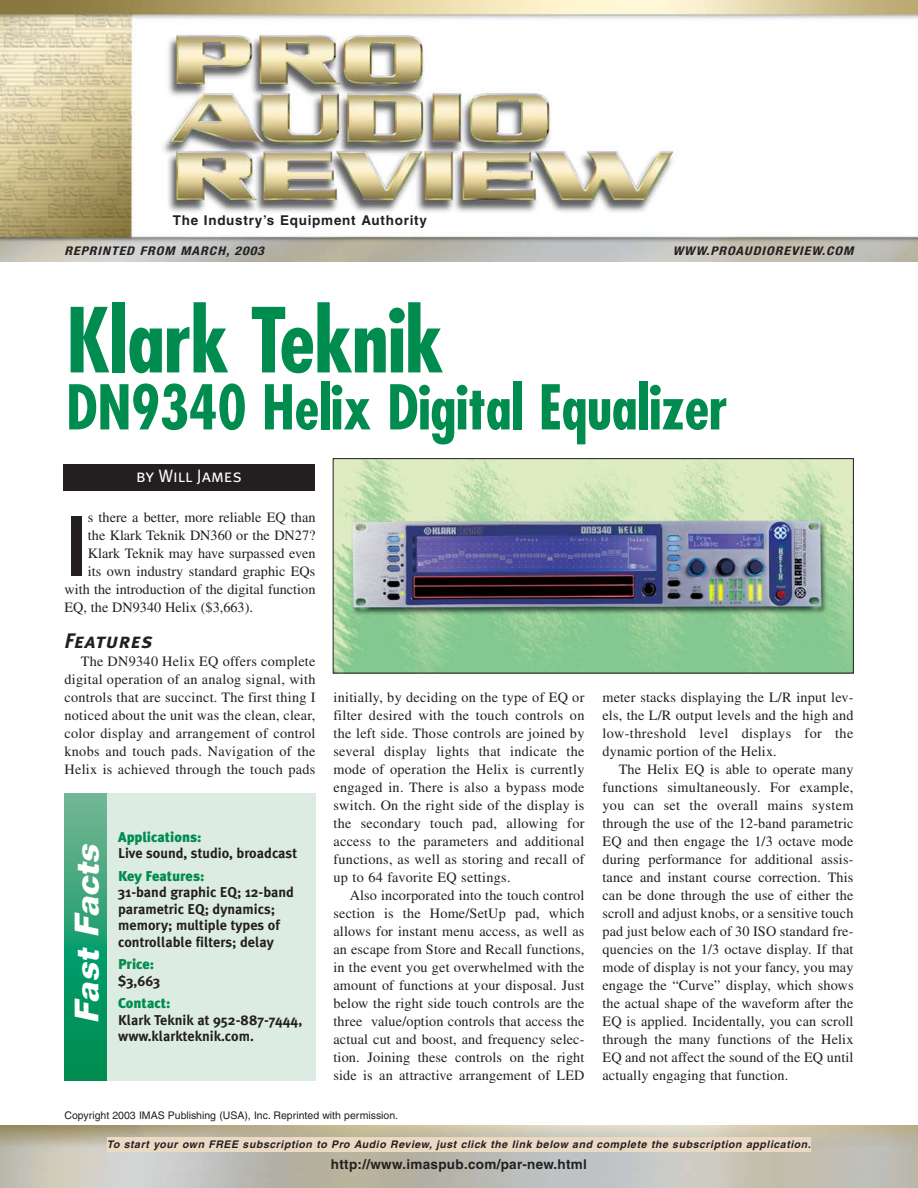
<style>
.page{position:relative;width:918px;height:1188px;background:#fff}
.page>*{position:absolute;margin:0;border:0;box-sizing:border-box;transform-origin:0 0}
.t1{font:700 condensed 87px "Futura";letter-spacing:-.01em;color:#008c4e}
.t2{font:700 condensed 84.6px "Frutiger";color:#231f20}
.t3{font:700 condensed 60px "Futura";letter-spacing:-.01em;color:#008c4e}
.t4{font:italic 700 33.15px "Folio";color:#fff}
.t5{font:italic 21px "Meta Plus Bold Caps";letter-spacing:.02em;color:#231f20}
.t6{font:18px "Meta Plus Normal Caps";color:#fff}
.t7{font:14.25px/18px "Times";letter-spacing:.01em;color:#231f20;text-align:justify}
.t8{font:700 14.25px/16.5px "Meta Plus";color:#231f20}
.t9{font:900 14.25px "Meta Plus";color:#008c4e}
.t10{font:700 13.5px "Helvetica";letter-spacing:.02em;color:#231f20}
.t11{font:700 13.5px "Helvetica";letter-spacing:.055em;color:#231f20}
.t12{font:italic 700 condensed 12px "Helvetica Neue";letter-spacing:.07em;color:#231f20;scale:1.15 1}
.t13{font:italic 700 10.5px "Helvetica";letter-spacing:.055em;color:#231f20}
.t14{font:10.5px "Helvetica";color:#231f20}
</style>
<div class="page">
<img style="left:0;top:0;width:918px;height:262px">
<img style="left:0;top:1126px;width:918px;height:62px">
<div style="left:107px;top:1137px;width:704px;height:15px;background:#eadac4"></div>
<div style="left:171px;top:214px;width:410px;height:17px;background:#fff"></div>
<div style="left:63px;top:464px;width:252px;height:27px;background:#231f20"></div>
<img style="left:335px;top:460px;width:517px;height:211px">
<div style="left:333px;top:458px;width:521px;height:215px;border:1px solid #231f20"></div>
<div style="left:64px;top:794px;width:252px;height:287px;background:#ddece3"></div>
<svg style="left:64px;top:794px;width:42px;height:287px;background:#27a070"></svg>
<p class="t11" style="left:173px;top:216px;width:256px">The Industry’s Equipment Authority</p>
<p class="t12" style="left:64px;top:246px;width:175px">REPRINTED FROM MARCH, 2003</p>
<p class="t12" style="left:673px;top:246px;width:159px">WWW.PROAUDIOREVIEW.COM</p>
<h1 class="t1" style="left:66px;top:302px;width:379px">Klark Teknik</h1>
<h3 class="t3" style="left:66px;top:381px;width:663px">DN9340 Helix Digital Equalizer</h3>
<p class="t6" style="left:136px;top:466px;width:107px">by Will James</p>
<h2 class="t2" style="left:64px;top:513px;width:25px">I</h2>
<p class="t7" style="left:88px;top:510px;width:229px">s there a better, more reliable EQ than</p>
<p class="t7" style="left:88px;top:528px;width:229px">the Klark Teknik DN360 or the DN27?</p>
<p class="t7" style="left:88px;top:546px;width:229px">Klark Teknik may have surpassed even</p>
<p class="t7" style="left:88px;top:564px;width:229px">its own industry standard graphic EQs</p>
<p class="t7" style="left:65px;top:582px;width:252px">with the introduction of the digital function</p>
<p class="t7" style="left:65px;top:600px;width:190px">EQ, the DN9340 Helix ($3,663).</p>
<h3 class="t5" style="left:64px;top:628px;width:90px">Features</h3>
<p class="t7" style="left:65px;top:654px;width:253px;text-indent:16px">The DN9340 Helix EQ offers complete digital operation of an analog signal, with controls that are succinct. The first thing I noticed about the unit was the clean, clear, color display and arrangement of control knobs and touch pads. Navigation of the Helix is achieved through the touch pads</p>
<h3 class="t4" style="left:75px;top:1024px;width:187px;rotate:-90deg">Fast Facts</h3>
<p class="t9" style="left:118px;top:832px;width:85px">Applications:</p>
<p class="t8" style="left:118px;top:847px;width:180px">Live sound, studio, broadcast</p>
<p class="t9" style="left:118px;top:871px;width:88px">Key Features:</p>
<p class="t8" style="left:118px;top:886px;width:177px">31-band graphic EQ; 12-band parametric EQ; dynamics; memory; multiple types of controllable filters; delay</p>
<p class="t9" style="left:118px;top:959px;width:37px">Price:</p>
<p class="t8" style="left:118px;top:974px;width:44px">$3,663</p>
<p class="t9" style="left:118px;top:998px;width:54px">Contact:</p>
<p class="t8" style="left:118px;top:1013px;width:186px">Klark Teknik at 952-887-7444, www.klarkteknik.com.</p>
<p class="t7" style="left:334px;top:690px;width:253px">initially, by deciding on the type of EQ or filter desired with the touch controls on the left side. Those controls are joined by several display lights that indicate the mode of operation the Helix is currently engaged in. There is also a bypass mode switch. On the right side of the display is the secondary touch pad, allowing for access to the parameters and additional functions, as well as storing and recall of up to 64 favorite EQ settings.</p>
<p class="t7" style="left:334px;top:888px;width:253px;text-indent:16px">Also incorporated into the touch control section is the Home/SetUp pad, which allows for instant menu access, as well as an escape from Store and Recall functions, in the event you get overwhelmed with the amount of functions at your disposal. Just below the right side touch controls are the three value/option controls that access the actual cut and boost, and frequency selec&shy;tion. Joining these controls on the right side is an attractive arrangement of LED</p>
<p class="t14" style="left:64px;top:1112px;width:335px">Copyright 2003 IMAS Publishing (USA), Inc. Reprinted with permission.</p>
<p class="t7" style="left:603px;top:690px;width:253px">meter stacks displaying the L/R input lev&shy;els, the L/R output levels and the high and low-threshold level displays for the dynamic portion of the Helix.</p>
<p class="t7" style="left:603px;top:762px;width:253px;text-indent:16px">The Helix EQ is able to operate many functions simultaneously. For example, you can set the overall mains system through the use of the 12-band parametric EQ and then engage the 1/3 octave mode during performance for additional assis&shy;tance and instant course correction. This can be done through the use of either the scroll and adjust knobs, or a sensitive touch pad just below each of 30 ISO standard fre&shy;quencies on the 1/3 octave display. If that mode of display is not your fancy, you may engage the “Curve” display, which shows the actual shape of the waveform after the EQ is applied. Incidentally, you can scroll through the many functions of the Helix EQ and not affect the sound of the EQ until actually engaging that function.</p>
<p class="t13" style="left:107px;top:1141px;width:705px">To start your own FREE subscription to Pro Audio Review, just click the link below and complete the subscription application.</p>
<p class="t10" style="left:331px;top:1160px;width:258px">http://www.imaspub.com/par-new.html</p>
</div>
